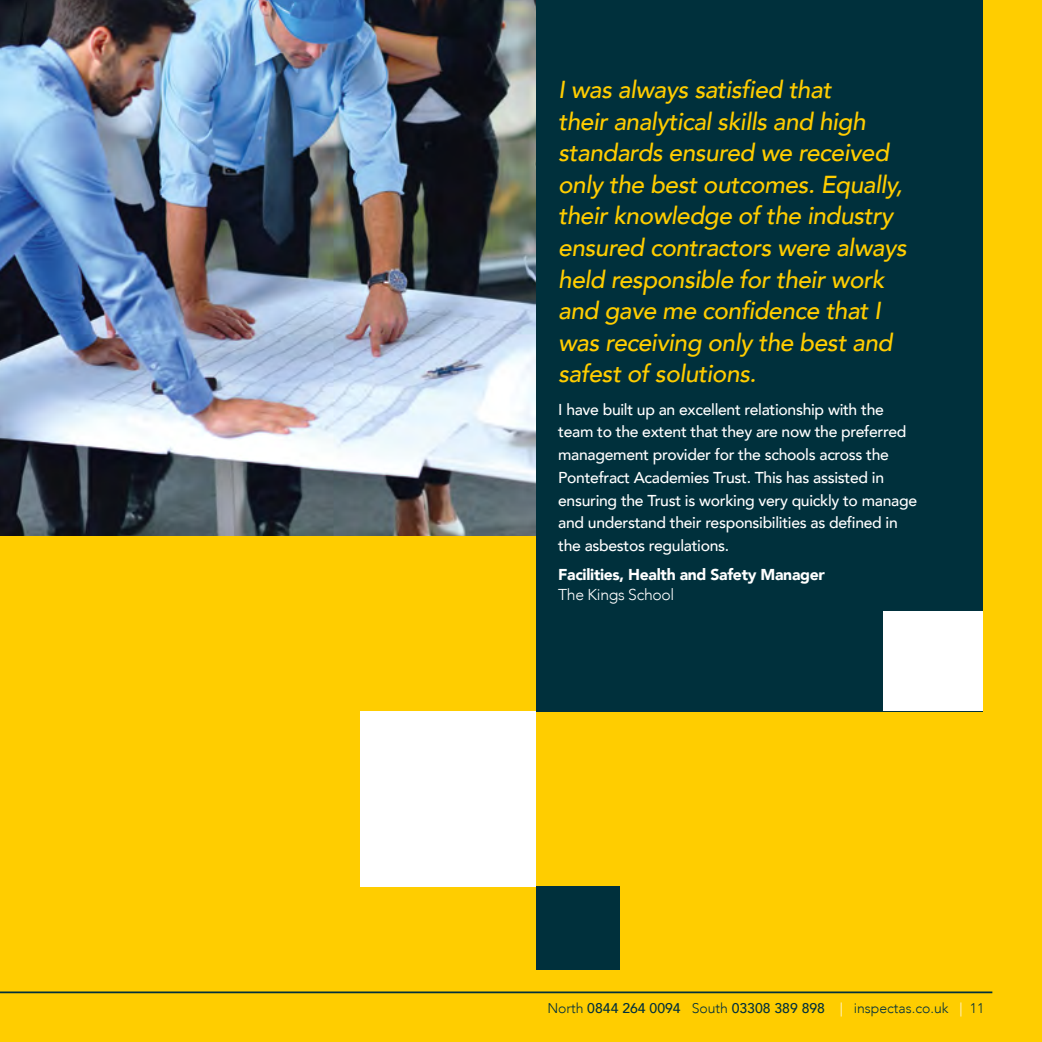
<style>
.page{position:relative;width:1042px;height:1042px;background:#ffcd00}
.page>*{position:absolute;margin:0;border:0;box-sizing:border-box;transform-origin:0 0}
.t1{font:italic 500 24.5px/31.5px "Avenir";letter-spacing:-.02em;color:#ffcd00}
.t2{font:500 15.75px/22.8px "Avenir";letter-spacing:-.02em;color:#fff}
.t3{font:900 15.75px "Avenir";letter-spacing:-.02em;color:#fff}
.t4{font:300 15.75px "Avenir";letter-spacing:-.02em;color:#fff}
.t5{font:300 14px "Avenir";color:#00303c}
.s1{font-weight:500}
.s2{color:#fff}
</style>
<div class="page">
<img style="left:0;top:0;width:536px;height:536px">
<div style="left:536px;top:0;width:446px;height:711px;background:#00303c"></div>
<div style="left:361px;top:711px;width:175px;height:175px;background:#fff"></div>
<div style="left:883px;top:612px;width:99px;height:99px;background:#fff"></div>
<div style="left:536px;top:886px;width:84px;height:84px;background:#00303c"></div>
<hr style="left:0;top:991px;width:992px;height:2px;background:#00303c">
<p class="t1" style="left:558px;top:75px;width:350px">I was always satisfied that<br>their analytical skills and high standards ensured we received only the best outcomes. Equally, their knowledge of the industry ensured contractors were always held responsible for their work and gave me confidence that I was receiving only the best and safest of solutions.</p>
<p class="t2" style="left:558px;top:397px;width:360px">I have built up an excellent relationship with the team to the extent that they are now the preferred management provider for the schools across the Pontefract Academies Trust. This has assisted in ensuring the Trust is working very quickly to manage and understand their responsibilities as defined in the asbestos regulations.</p>
<p class="t3" style="left:558px;top:561px;width:268px">Facilities, Health and Safety Manager</p>
<p class="t4" style="left:558px;top:585px;width:118px">The Kings School</p>
<p class="t5" style="left:547px;top:999px;width:439px">North <span class="s1">0844 264 0094</span> South <span class="s1">03308 389 898</span> <span class="s2">|</span> inspectas.co.uk <span class="s2">|</span> 11</p>
</div>
